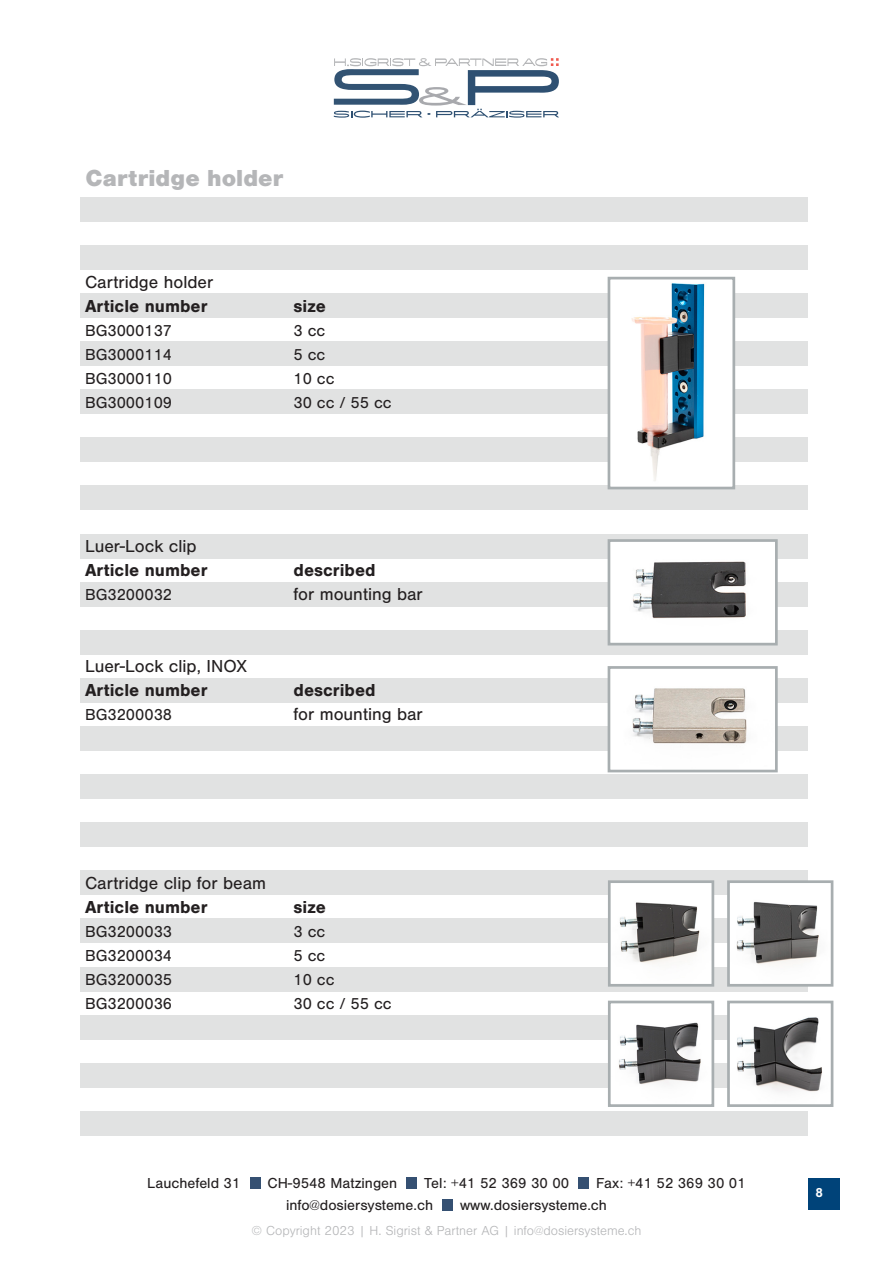
<style>
.page{position:relative;width:893px;height:1263px;background:#fff}
.page>*{position:absolute;margin:0;border:0;box-sizing:border-box;transform-origin:0 0}
.t1{font:900 24px "Nimbus San";color:#b5b6b8}
.t2{font:18px "Nimbus San";color:#231f20}
.t3{font:700 18px "Nimbus San";color:#231f20}
.t4{font:16.5px "Nimbus San";color:#231f20}
.t5{font:15px "Nimbus San";color:#231f20}
.t6{font:300 13.5px "Nimbus San";color:#b5b6b8}
.t7{font:700 13.5px "Nimbus San";color:#fff}
</style>
<div class="page">
<div style="left:808px;top:1178px;width:31px;height:31px;background:#004379"></div>
<div style="left:250px;top:1178px;width:10px;height:11px;background:#355072"></div>
<div style="left:406px;top:1178px;width:11px;height:11px;background:#355072"></div>
<div style="left:442px;top:1199px;width:11px;height:11px;background:#355072"></div>
<div style="left:578px;top:1178px;width:10px;height:11px;background:#355072"></div>
<svg style="left:334px;top:58px;width:225px;height:60px"></svg>
<div style="left:81px;top:293px;width:727px;height:24px;background:#e1e2e2"></div>
<div style="left:81px;top:197px;width:727px;height:24px;background:#e1e2e2"></div>
<div style="left:81px;top:341px;width:727px;height:25px;background:#e1e2e2"></div>
<div style="left:81px;top:245px;width:727px;height:24px;background:#e1e2e2"></div>
<div style="left:81px;top:390px;width:727px;height:24px;background:#e1e2e2"></div>
<div style="left:81px;top:438px;width:727px;height:24px;background:#e1e2e2"></div>
<div style="left:81px;top:486px;width:727px;height:24px;background:#e1e2e2"></div>
<div style="left:81px;top:534px;width:727px;height:24px;background:#e1e2e2"></div>
<div style="left:81px;top:582px;width:727px;height:24px;background:#e1e2e2"></div>
<div style="left:81px;top:630px;width:727px;height:24px;background:#e1e2e2"></div>
<div style="left:81px;top:678px;width:727px;height:24px;background:#e1e2e2"></div>
<div style="left:81px;top:726px;width:727px;height:24px;background:#e1e2e2"></div>
<div style="left:81px;top:774px;width:727px;height:25px;background:#e1e2e2"></div>
<div style="left:81px;top:823px;width:727px;height:24px;background:#e1e2e2"></div>
<div style="left:81px;top:871px;width:727px;height:24px;background:#e1e2e2"></div>
<div style="left:81px;top:919px;width:727px;height:24px;background:#e1e2e2"></div>
<div style="left:81px;top:967px;width:727px;height:24px;background:#e1e2e2"></div>
<div style="left:81px;top:1015px;width:727px;height:24px;background:#e1e2e2"></div>
<div style="left:81px;top:1063px;width:727px;height:24px;background:#e1e2e2"></div>
<div style="left:81px;top:1111px;width:727px;height:24px;background:#e1e2e2"></div>
<img style="left:612px;top:283px;width:119px;height:198px">
<div style="left:608px;top:277px;width:127px;height:212px;border:3px solid #a8aeb0"></div>
<img style="left:612px;top:543px;width:162px;height:98px">
<div style="left:608px;top:539px;width:170px;height:106px;border:3px solid #a8aeb0"></div>
<img style="left:612px;top:678px;width:162px;height:72px">
<div style="left:608px;top:666px;width:170px;height:106px;border:3px solid #a8aeb0"></div>
<img style="left:731px;top:884px;width:88px;height:99px">
<div style="left:727px;top:880px;width:106px;height:107px;border:3px solid #a8aeb0"></div>
<img style="left:612px;top:884px;width:98px;height:99px">
<div style="left:608px;top:880px;width:106px;height:107px;border:3px solid #a8aeb0"></div>
<img style="left:731px;top:1015px;width:91px;height:77px">
<div style="left:727px;top:1001px;width:106px;height:106px;border:3px solid #a8aeb0"></div>
<img style="left:612px;top:1015px;width:98px;height:72px">
<div style="left:608px;top:1001px;width:106px;height:106px;border:3px solid #a8aeb0"></div>
<p class="t1" style="left:86px;top:164px;width:199px">Cartridge holder</p>
<p class="t2" style="left:85px;top:273px;width:130px">Cartridge holder</p>
<p class="t3" style="left:85px;top:296px;width:124px">Article number</p>
<p class="t3" style="left:294px;top:296px;width:34px">size</p>
<p class="t4" style="left:85px;top:322px;width:89px">BG3000137</p>
<p class="t4" style="left:294px;top:322px;width:33px">3 cc</p>
<p class="t4" style="left:85px;top:346px;width:89px">BG3000114</p>
<p class="t4" style="left:294px;top:346px;width:33px">5 cc</p>
<p class="t4" style="left:85px;top:370px;width:89px">BG3000110</p>
<p class="t4" style="left:294px;top:370px;width:42px">10 cc</p>
<p class="t4" style="left:85px;top:394px;width:89px">BG3000109</p>
<p class="t4" style="left:294px;top:394px;width:100px">30 cc / 55 cc</p>
<p class="t2" style="left:85px;top:537px;width:113px">Luer-Lock clip</p>
<p class="t3" style="left:85px;top:560px;width:124px">Article number</p>
<p class="t3" style="left:294px;top:560px;width:84px">described</p>
<p class="t4" style="left:85px;top:586px;width:89px">BG3200032</p>
<p class="t2" style="left:294px;top:585px;width:131px">for mounting bar</p>
<p class="t2" style="left:85px;top:657px;width:163px">Luer-Lock clip, INOX</p>
<p class="t3" style="left:85px;top:680px;width:124px">Article number</p>
<p class="t3" style="left:294px;top:680px;width:84px">described</p>
<p class="t4" style="left:85px;top:706px;width:89px">BG3200038</p>
<p class="t2" style="left:294px;top:705px;width:131px">for mounting bar</p>
<p class="t2" style="left:85px;top:873px;width:183px">Cartridge clip for beam</p>
<p class="t3" style="left:85px;top:896px;width:124px">Article number</p>
<p class="t3" style="left:294px;top:896px;width:34px">size</p>
<p class="t4" style="left:85px;top:922px;width:89px">BG3200033</p>
<p class="t4" style="left:294px;top:922px;width:33px">3 cc</p>
<p class="t4" style="left:85px;top:946px;width:89px">BG3200034</p>
<p class="t4" style="left:294px;top:946px;width:33px">5 cc</p>
<p class="t4" style="left:85px;top:970px;width:89px">BG3200035</p>
<p class="t4" style="left:294px;top:970px;width:42px">10 cc</p>
<p class="t4" style="left:85px;top:994px;width:89px">BG3200036</p>
<p class="t4" style="left:294px;top:994px;width:100px">30 cc / 55 cc</p>
<p class="t5" style="left:147px;top:1175px;width:95px">Lauchefeld 31</p>
<p class="t5" style="left:267px;top:1175px;width:131px">CH-9548 Matzingen</p>
<p class="t5" style="left:424px;top:1175px;width:146px">Tel: +41 52 369 30 00</p>
<p class="t5" style="left:596px;top:1175px;width:151px">Fax: +41 52 369 30 01</p>
<p class="t5" style="left:286px;top:1196px;width:149px">info@dosiersysteme.ch</p>
<p class="t5" style="left:460px;top:1196px;width:148px">www.dosiersysteme.ch</p>
<p class="t6" style="left:252px;top:1224px;width:391px">© Copyright 2023 | H. Sigrist &amp; Partner AG | info@dosiersysteme.ch</p>
<p class="t7" style="left:815px;top:1184px;width:9px">8</p>
</div>
